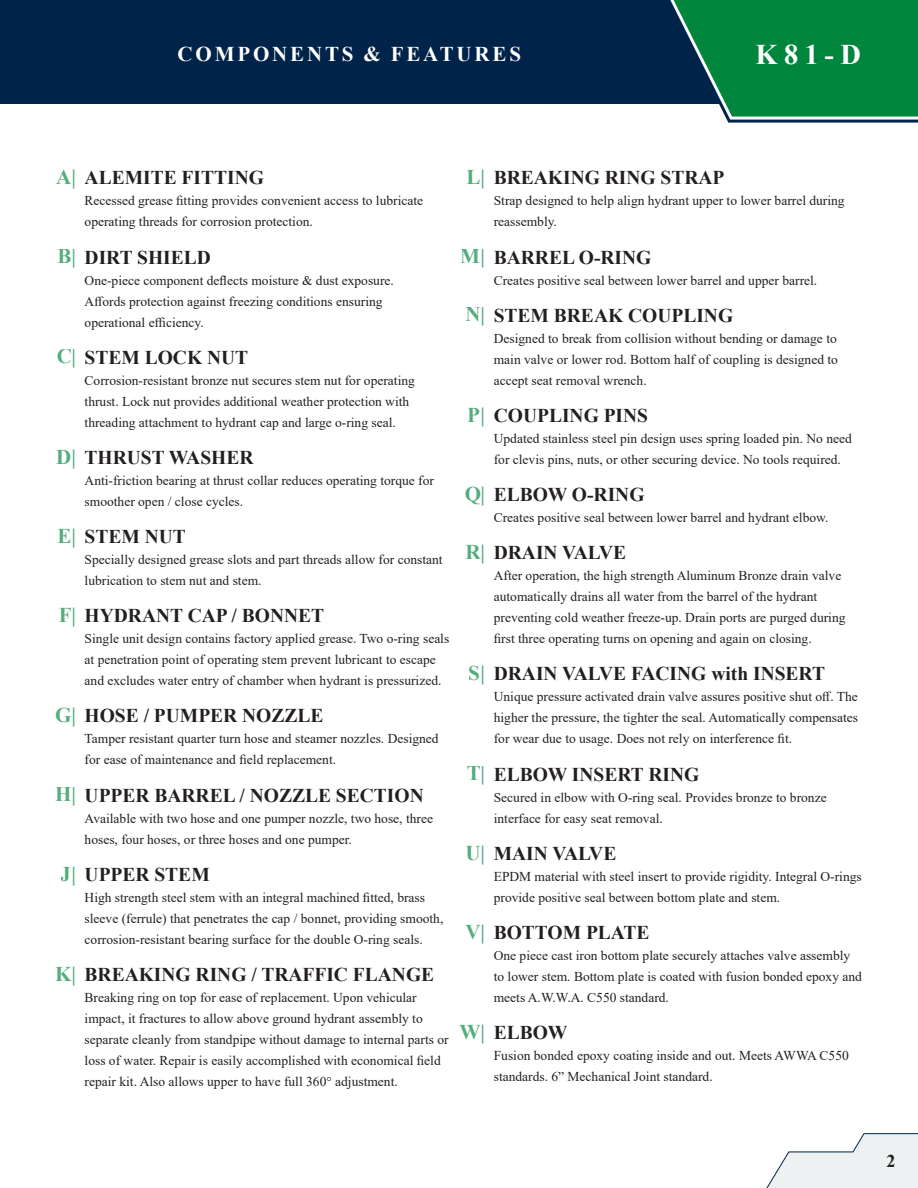
<style>
.page{position:relative;width:918px;height:1188px;background:#fff}
.page>*{position:absolute;margin:0;border:0;box-sizing:border-box;transform-origin:0 0}
.t1{font:700 28.5px "Times New Roman";color:#fff}
.t2{font:700 21px "Times New Roman";letter-spacing:.135em;color:#fff}
.t3{font:700 19.5px "Times New Roman";color:#231f20}
.t4{font:700 18px "Times New Roman";color:#231f20}
.t5{font:13.5px/21px "Times New Roman";color:#231f20}
.s1{font-size:21px;color:#00853d}
</style>
<div class="page">
<svg style="left:766px;top:1133px;width:152px;height:55px"></svg>
<svg style="left:0;top:0;width:918px;height:123px;fill:#002349"></svg>
<svg style="left:670px;top:0;width:248px;height:120px;background:#0f8249"></svg>
<p class="t2" style="left:178px;top:39px;width:345px">COMPONENTS &amp; FEATURES</p>
<p class="t1" style="left:756px;top:34px;width:107px">K81-D</p>
<p class="t3" style="left:56px;top:164px;width:209px"><span class="s1">A|</span> ALEMITE FITTING</p>
<p class="t5" style="left:85px;top:190px;width:340px">Recessed grease fitting provides convenient access to lubricate operating threads for corrosion protection.</p>
<p class="t3" style="left:57px;top:243px;width:155px"><span class="s1">B|</span> DIRT SHIELD</p>
<p class="t5" style="left:85px;top:269px;width:311px">One-piece component deflects moisture &amp; dust exposure.<br>Affords protection against freezing conditions ensuring operational efficiency.</p>
<p class="t3" style="left:56px;top:343px;width:193px"><span class="s1">C|</span> STEM LOCK NUT</p>
<p class="t5" style="left:85px;top:369px;width:332px">Corrosion-resistant bronze nut secures stem nut for operating thrust. Lock nut provides additional weather protection with threading attachment to hydrant cap and large o-ring seal.</p>
<p class="t3" style="left:56px;top:443px;width:199px"><span class="s1">D|</span> THRUST WASHER</p>
<p class="t5" style="left:85px;top:469px;width:351px">Anti-friction bearing at thrust collar reduces operating torque for smoother open / close cycles.</p>
<p class="t3" style="left:57px;top:523px;width:130px"><span class="s1">E|</span> STEM NUT</p>
<p class="t5" style="left:85px;top:549px;width:360px">Specially designed grease slots and part threads allow for constant lubrication to stem nut and stem.</p>
<p class="t3" style="left:59px;top:602px;width:267px"><span class="s1">F|</span> HYDRANT CAP / BONNET</p>
<p class="t5" style="left:85px;top:628px;width:366px">Single unit design contains factory applied grease. Two o-ring seals at penetration point of operating stem prevent lubricant to escape and excludes water entry of chamber when hydrant is pressurized.</p>
<p class="t3" style="left:55px;top:702px;width:270px"><span class="s1">G|</span> HOSE / PUMPER NOZZLE</p>
<p class="t5" style="left:85px;top:728px;width:356px">Tamper resistant quarter turn hose and steamer nozzles. Designed for ease of maintenance and field replacement.</p>
<p class="t3" style="left:55px;top:781px;width:370px"><span class="s1">H|</span> UPPER BARREL / NOZZLE SECTION</p>
<p class="t5" style="left:85px;top:807px;width:350px">Available with two hose and one pumper nozzle, two hose, three hoses, four hoses, or three hoses and one pumper.</p>
<p class="t3" style="left:61px;top:860px;width:150px"><span class="s1">J|</span> UPPER STEM</p>
<p class="t5" style="left:85px;top:886px;width:360px">High strength steel stem with an integral machined fitted, brass sleeve (ferrule) that penetrates the cap / bonnet, providing smooth, corrosion-resistant bearing surface for the double O-ring seals.</p>
<p class="t3" style="left:55px;top:960px;width:381px"><span class="s1">K|</span> BREAKING RING / TRAFFIC FLANGE</p>
<p class="t5" style="left:85px;top:987px;width:366px">Breaking ring on top for ease of replacement. Upon vehicular impact, it fractures to allow above ground hydrant assembly to separate cleanly from standpipe without damage to internal parts or loss of water. Repair is easily accomplished with economical field repair kit. Also allows upper to have full 360° adjustment.</p>
<p class="t3" style="left:467px;top:164px;width:259px"><span class="s1">L|</span> BREAKING RING STRAP</p>
<p class="t5" style="left:494px;top:190px;width:352px">Strap designed to help align hydrant upper to lower barrel during reassembly.</p>
<p class="t3" style="left:461px;top:243px;width:192px"><span class="s1">M|</span> BARREL O-RING</p>
<p class="t3" style="left:465px;top:301px;width:269px"><span class="s1">N|</span> STEM BREAK COUPLING</p>
<p class="t5" style="left:494px;top:269px;width:325px">Creates positive seal between lower barrel and upper barrel.</p>
<p class="t5" style="left:494px;top:327px;width:346px;text-align:justify">Designed to break from collision without bending or damage to main valve or lower rod. Bottom half of coupling is designed to accept seat removal wrench.</p>
<p class="t3" style="left:468px;top:401px;width:182px"><span class="s1">P|</span> COUPLING PINS</p>
<p class="t5" style="left:494px;top:427px;width:360px">Updated stainless steel pin design uses spring loaded pin. No need for clevis pins, nuts, or other securing device. No tools required.</p>
<p class="t3" style="left:464px;top:481px;width:182px"><span class="s1">Q|</span> ELBOW O-RING</p>
<p class="t3" style="left:465px;top:539px;width:162px"><span class="s1">R|</span> DRAIN VALVE</p>
<p class="t5" style="left:494px;top:507px;width:336px">Creates positive seal between lower barrel and hydrant elbow.</p>
<p class="t5" style="left:494px;top:565px;width:353px">After operation, the high strength Aluminum Bronze drain valve automatically drains all water from the barrel of the hydrant preventing cold weather freeze-up. Drain ports are purged during first three operating turns on opening and again on closing.</p>
<p class="t3" style="left:469px;top:660px;width:358px"><span class="s1">S|</span> DRAIN VALVE FACING with INSERT</p>
<p class="t5" style="left:494px;top:686px;width:366px;text-align:justify">Unique pressure activated drain valve assures positive shut off. The higher the pressure, the tighter the seal. Automatically compensates for wear due to usage. Does not rely on interference fit.</p>
<p class="t3" style="left:467px;top:760px;width:234px"><span class="s1">T|</span> ELBOW INSERT RING</p>
<p class="t5" style="left:494px;top:786px;width:334px">Secured in elbow with O-ring seal. Provides bronze to bronze interface for easy seat removal.</p>
<p class="t3" style="left:465px;top:839px;width:152px"><span class="s1">U|</span> MAIN VALVE</p>
<p class="t5" style="left:494px;top:865px;width:370px">EPDM material with steel insert to provide rigidity. Integral O-rings provide positive seal between bottom plate and stem.</p>
<p class="t3" style="left:465px;top:918px;width:186px"><span class="s1">V|</span> BOTTOM PLATE</p>
<p class="t5" style="left:494px;top:945px;width:370px">One piece cast iron bottom plate securely attaches valve assembly to lower stem. Bottom plate is coated with fusion bonded epoxy and meets A.W.W.A. C550 standard.</p>
<p class="t3" style="left:460px;top:1019px;width:109px"><span class="s1">W|</span> ELBOW</p>
<p class="t5" style="left:494px;top:1045px;width:357px">Fusion bonded epoxy coating inside and out. Meets AWWA C550 standards. 6” Mechanical Joint standard.</p>
<p class="t4" style="left:886px;top:1148px;width:10px">2</p>
</div>
